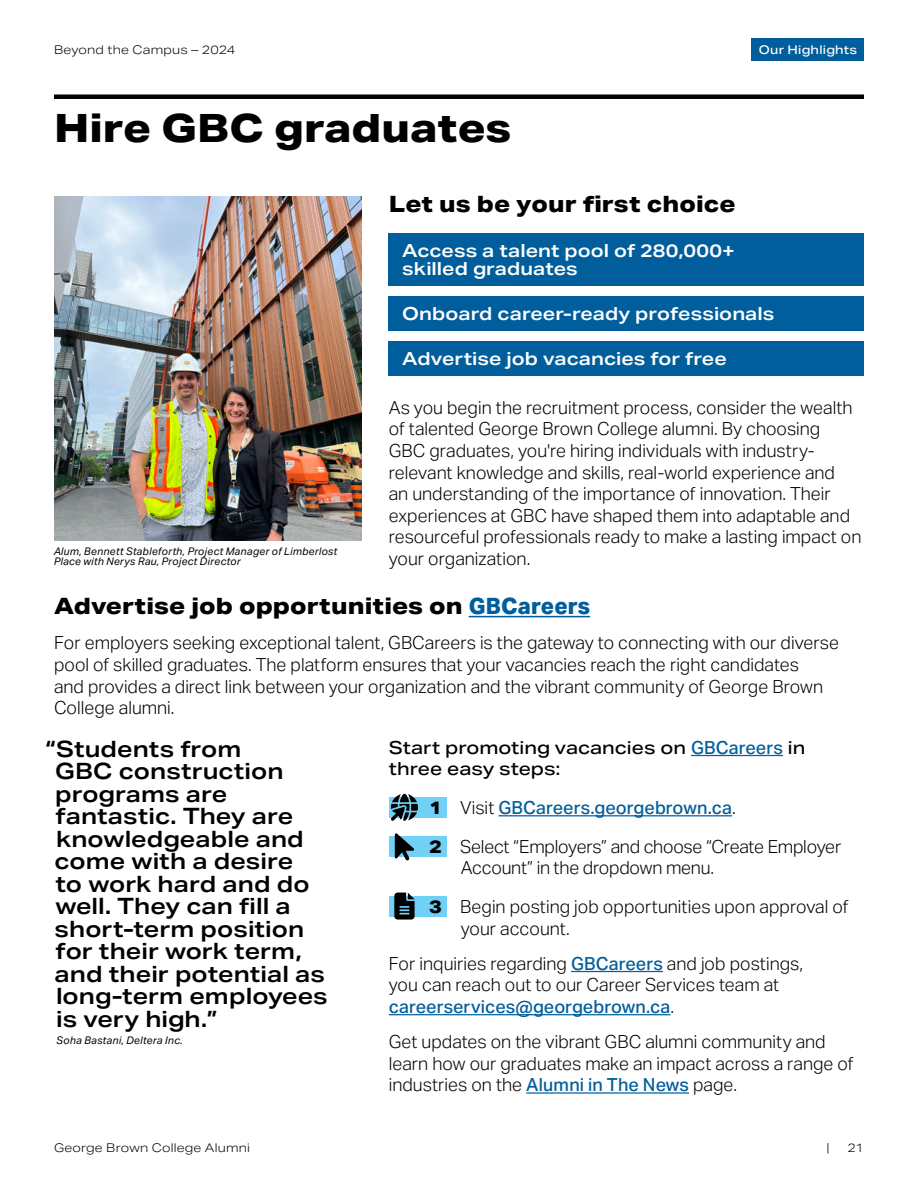
<style>
.page{position:relative;width:918px;height:1188px;background:#fff}
.page>*{position:absolute;margin:0;border:0;box-sizing:border-box;transform-origin:0 0}
.H1{font:800 39px "Aktiv Grotesk Ex";color:#000}
.Quotes{font:600 22.5px/22.5px "Aktiv Grotesk Ex";color:#000}
.t1{font:800 22.5px "Aktiv Grotesk Ex";color:#000}
.t2{font:300 18px/21.6px "Aktiv Grotesk";color:#000}
.Shading_blue_H2{font:600 18px/18px "Aktiv Grotesk Ex";letter-spacing:.005em;color:#fff}
.t3{font:500 18px/21.6px "Aktiv Grotesk Ex";color:#000}
.t4{font:500 18px "Aktiv Grotesk";letter-spacing:.005em;color:#005e9c}
.t5{font:300 12px "Aktiv Grotesk Ex";letter-spacing:.02em;color:#000}
.t6{font:500 12px "Aktiv Grotesk Ex";letter-spacing:.02em;color:#fff}
.Captions{font:italic 10.5px/10.5px "Aktiv Grotesk";letter-spacing:.025em;color:#000}
.s1{font-family:"Aktiv Grotesk";color:#005e9c}
.s2{font-family:"Aktiv Grotesk Ex";font-weight:800;color:#000}
.s3{font-weight:300;color:#000}
.s4{font-family:"Aktiv Grotesk Ex";font-weight:800}
.s5{font-weight:500;color:#005e9c}
</style>
<div class="page">
<div style="left:389px;top:797px;width:58px;height:20px;background:#70d0f6"></div>
<div style="left:389px;top:837px;width:58px;height:20px;background:#70d0f6"></div>
<div style="left:389px;top:896px;width:58px;height:20px;background:#70d0f6"></div>
<svg style="left:394px;top:893px;width:21px;height:27px"></svg>
<svg style="left:391px;top:794px;width:27px;height:27px"></svg>
<svg style="left:395px;top:833px;width:19px;height:28px"></svg>
<img style="left:54px;top:197px;width:308px;height:343px">
<div style="left:752px;top:39px;width:112px;height:22px;background:#005e9c"></div>
<div style="left:54px;top:94px;width:810px;height:5px;background:#000"></div>
<div style="left:389px;top:234px;width:475px;height:52px;background:#005e9c"></div>
<div style="left:389px;top:297px;width:475px;height:34px;background:#005e9c"></div>
<div style="left:389px;top:342px;width:475px;height:34px;background:#005e9c"></div>
<hr style="left:469px;top:616px;width:121px;height:1px;background:#005e9c">
<hr style="left:691px;top:755px;width:92px;height:1px;background:#005e9c">
<hr style="left:498px;top:815px;width:234px;height:1px;background:#005e9c">
<hr style="left:571px;top:971px;width:92px;height:1px;background:#005e9c">
<hr style="left:389px;top:1014px;width:282px;height:1px;background:#005e9c">
<hr style="left:526px;top:1092px;width:163px;height:2px;background:#005e9c">
<p class="t5" style="left:54px;top:43px;width:183px">Beyond the Campus – 2024</p>
<h1 class="H1" style="left:54px;top:106px;width:459px">Hire GBC graduates</h1>
<p class="t6" style="left:759px;top:43px;width:100px">Our Highlights</p>
<h2 class="t1" style="left:389px;top:191px;width:348px">Let us be your first choice</h2>
<h2 class="Shading_blue_H2" style="left:402px;top:242px;width:334px">Access a talent pool of 280,000+ skilled graduates</h2>
<h2 class="Shading_blue_H2" style="left:402px;top:305px;width:374px">Onboard career-ready professionals</h2>
<h2 class="Shading_blue_H2" style="left:402px;top:350px;width:326px">Advertise job vacancies for free</h2>
<p class="t2" style="left:389px;top:397px;width:474px">As you begin the recruitment process, consider the wealth of talented George Brown College alumni. By choosing GBC graduates, you're hiring individuals with industry&shy;relevant knowledge and skills, real-world experience and<br>an understanding of the importance of innovation. Their experiences at GBC have shaped them into adaptable and resourceful professionals ready to make a lasting impact on your organization.</p>
<h2 class="t1" style="left:54px;top:593px;width:538px">Advertise job opportunities on <span class="s1">GBCareers</span></h2>
<p class="t2" style="left:54px;top:632px;width:787px">For employers seeking exceptional talent, GBCareers is the gateway to connecting with our diverse pool of skilled graduates. The platform ensures that your vacancies reach the right candidates<br>and provides a direct link between your organization and the vibrant community of George Brown College alumni.</p>
<p class="Quotes" style="left:54px;top:738px;width:275px;text-indent:-9px">“Students from<br>GBC construction programs are fantastic. They are knowledgeable and come with a desire<br>to work hard and do well. They can fill a short-term position for their work term, and their potential as long-term employees is very high.”</p>
<p class="Captions" style="left:57px;top:1035px;width:128px">Soha Bastani, Deltera Inc.</p>
<p class="Captions" style="left:54px;top:546px;width:285px">Alum, Bennett Stableforth, Project Manager of Limberlost<br>Place with Nerys Rau, Project Director</p>
<p class="t3" style="left:389px;top:737px;width:418px">Start promoting vacancies on <span class="s1">GBCareers</span> in three easy steps:</p>
<p class="t4" style="left:429px;top:797px;width:308px"><span class="s2">1</span> <span class="s3">Visit</span> GBCareers.georgebrown.ca<span class="s3">.</span></p>
<p class="t2" style="left:461px;top:836px;width:382px;text-indent:-32px"><span class="s4">2</span> Select “Employers” and choose “Create Employer<br>Account” in the dropdown menu.</p>
<p class="t2" style="left:461px;top:896px;width:389px;text-indent:-32px"><span class="s4">3</span> Begin posting job opportunities upon approval of your account.</p>
<p class="t2" style="left:389px;top:953px;width:416px">For inquiries regarding <span class="s5">GBCareers</span> and job postings, you can reach out to our Career Services team at <span class="s5">careerservices@georgebrown.ca</span>.</p>
<p class="t2" style="left:389px;top:1031px;width:466px">Get updates on the vibrant GBC alumni community and learn how our graduates make an impact across a range of industries on the <span class="s5">Alumni in The News</span> page.</p>
<p class="t5" style="left:54px;top:1141px;width:198px">George Brown College Alumni</p>
<p class="t5" style="left:826px;top:1141px;width:5px">|</p>
<p class="t5" style="left:848px;top:1141px;width:18px">21</p>
</div>
